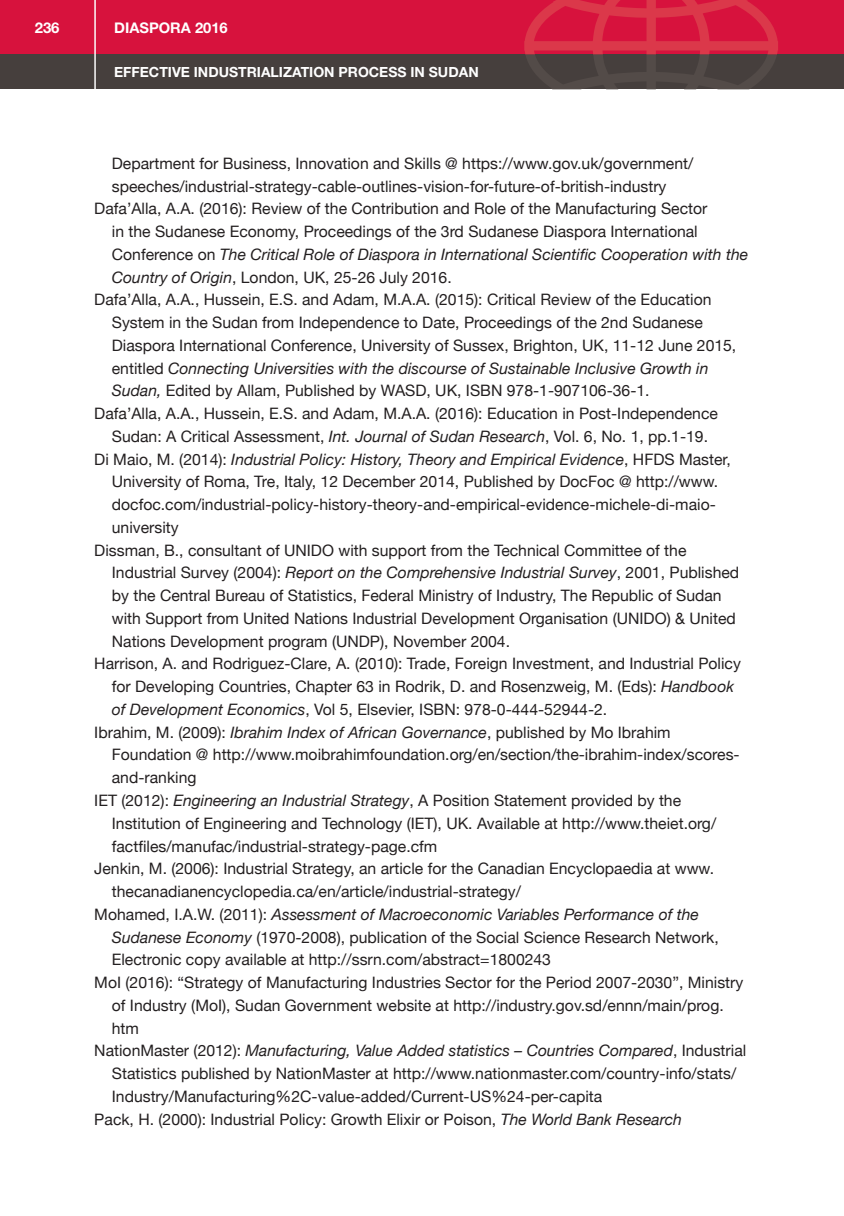
<style>
.page{position:relative;width:844px;height:1216px;background:#fff}
.page>*{position:absolute;margin:0;border:0;box-sizing:border-box;transform-origin:0 0}
.t1{font:15.75px "Helvetica Neue";color:#231f20}
.t2{font:italic 15.75px "Helvetica Neue";color:#231f20}
.t3{font:700 14.88px "Helvetica Neue LT Std";color:#fff}
.t4{font:700 14.7px "Helvetica Neue LT Std";color:#fff}
.t5{font:700 14px "Helvetica Neue LT Std";color:#fff}
.s1{font-style:normal}
.s2{font-style:italic}
</style>
<div class="page">
<div style="left:0;top:0;width:843px;height:55px;background:#d7123d"></div>
<div style="left:0;top:55px;width:843px;height:34px;background:#463f3d"></div>
<hr style="left:94px;top:0;width:2px;height:89px;background:#fff">
<svg style="left:524px;top:0;width:253px;height:90px"></svg>
<hr style="left:843px;top:0;width:1px;height:55px;background:#d7123d">
<hr style="left:843px;top:55px;width:1px;height:34px;background:#463f3d">
<p class="t3" style="left:35px;top:18px;width:26px">236</p>
<p class="t4" style="left:114px;top:18px;width:115px">DIASPORA 2016</p>
<p class="t5" style="left:114px;top:63px;width:366px">EFFECTIVE INDUSTRIALIZATION PROCESS IN SUDAN</p>
<p class="t1" style="left:112px;top:152px;width:583px">Department for Business, Innovation and Skills @ https://www.gov.uk/government/</p>
<p class="t1" style="left:112px;top:175px;width:556px">speeches/industrial-strategy-cable-outlines-vision-for-future-of-british-industry</p>
<p class="t1" style="left:94px;top:197px;width:614px">Dafa’Alla, A.A. (2016): Review of the Contribution and Role of the Manufacturing Sector</p>
<p class="t1" style="left:112px;top:220px;width:587px">in the Sudanese Economy, Proceedings of the 3rd Sudanese Diaspora International</p>
<p class="t2" style="left:112px;top:243px;width:637px"><span class="s1">Conference on</span> The Critical Role of Diaspora in International Scientific Cooperation with the</p>
<p class="t1" style="left:112px;top:266px;width:341px"><span class="s2">Country of Origin</span>, London, UK, 25-26 July 2016.</p>
<p class="t1" style="left:94px;top:288px;width:618px">Dafa’Alla, A.A., Hussein, E.S. and Adam, M.A.A. (2015): Critical Review of the Education</p>
<p class="t1" style="left:112px;top:311px;width:592px">System in the Sudan from Independence to Date, Proceedings of the 2nd Sudanese</p>
<p class="t1" style="left:112px;top:334px;width:625px">Diaspora International Conference, University of Sussex, Brighton, UK, 11-12 June 2015,</p>
<p class="t2" style="left:112px;top:356px;width:598px"><span class="s1">entitled</span> Connecting Universities with the discourse of Sustainable Inclusive Growth in</p>
<p class="t1" style="left:112px;top:379px;width:539px"><span class="s2">Sudan,</span> Edited by Allam, Published by WASD, UK, ISBN 978-1-907106-36-1.</p>
<p class="t1" style="left:94px;top:402px;width:625px">Dafa’Alla, A.A., Hussein, E.S. and Adam, M.A.A. (2016): Education in Post-Independence</p>
<p class="t1" style="left:112px;top:425px;width:597px">Sudan: A Critical Assessment, <span class="s2">Int. Journal of Sudan Research</span>, Vol. 6, No. 1, pp.1-19.</p>
<p class="t2" style="left:94px;top:447px;width:637px"><span class="s1">Di Maio, M. (2014):</span> Industrial Policy: History, Theory and Empirical Evidence<span class="s1">, HFDS Master,</span></p>
<p class="t1" style="left:112px;top:470px;width:607px">University of Roma, Tre, Italy, 12 December 2014, Published by DocFoc @ http://www.</p>
<p class="t1" style="left:112px;top:493px;width:605px">docfoc.com/industrial-policy-history-theory-and-empirical-evidence-michele-di-maio-</p>
<p class="t1" style="left:112px;top:516px;width:68px">university</p>
<p class="t1" style="left:94px;top:538px;width:593px">Dissman, B., consultant of UNIDO with support from the Technical Committee of the</p>
<p class="t2" style="left:112px;top:561px;width:628px"><span class="s1">Industrial Survey (2004):</span> Report on the Comprehensive Industrial Survey<span class="s1">, 2001, Published</span></p>
<p class="t1" style="left:112px;top:584px;width:611px">by the Central Bureau of Statistics, Federal Ministry of Industry, The Republic of Sudan</p>
<p class="t1" style="left:112px;top:607px;width:625px">with Support from United Nations Industrial Development Organisation (UNIDO) &amp; United</p>
<p class="t1" style="left:112px;top:629px;width:399px">Nations Development program (UNDP), November 2004.</p>
<p class="t1" style="left:94px;top:652px;width:648px">Harrison, A. and Rodriguez-Clare, A. (2010): Trade, Foreign Investment, and Industrial Policy</p>
<p class="t1" style="left:112px;top:675px;width:623px">for Developing Countries, Chapter 63 in Rodrik, D. and Rosenzweig, M. (Eds): <span class="s2">Handbook</span></p>
<p class="t1" style="left:112px;top:698px;width:497px"><span class="s2">of Development Economics</span>, Vol 5, Elsevier, ISBN: 978-0-444-52944-2.</p>
<p class="t1" style="left:94px;top:720px;width:577px">Ibrahim, M. (2009): <span class="s2">Ibrahim Index of African Governance</span>, published by Mo Ibrahim</p>
<p class="t1" style="left:112px;top:743px;width:629px">Foundation @ http://www.moibrahimfoundation.org/en/section/the-ibrahim-index/scores-</p>
<p class="t1" style="left:112px;top:766px;width:86px">and-ranking</p>
<p class="t1" style="left:94px;top:789px;width:588px">IET (2012): <span class="s2">Engineering an Industrial Strategy</span>, A Position Statement provided by the</p>
<p class="t1" style="left:112px;top:811px;width:605px">Institution of Engineering and Technology (IET), UK. Available at http://www.theiet.org/</p>
<p class="t1" style="left:112px;top:834px;width:327px">factfiles/manufac/industrial-strategy-page.cfm</p>
<p class="t1" style="left:94px;top:857px;width:621px">Jenkin, M. (2006): Industrial Strategy, an article for the Canadian Encyclopaedia at www.</p>
<p class="t1" style="left:112px;top:880px;width:410px">thecanadianencyclopedia.ca/en/article/industrial-strategy/</p>
<p class="t2" style="left:94px;top:902px;width:606px"><span class="s1">Mohamed, I.A.W. (2011):</span> Assessment of Macroeconomic Variables Performance of the</p>
<p class="t1" style="left:112px;top:925px;width:608px"><span class="s2">Sudanese Economy</span> (1970-2008), publication of the Social Science Research Network,</p>
<p class="t1" style="left:112px;top:948px;width:440px">Electronic copy available at http://ssrn.com/abstract=1800243</p>
<p class="t1" style="left:94px;top:971px;width:650px">MoI (2016): “Strategy of Manufacturing Industries Sector for the Period 2007-2030”, Ministry</p>
<p class="t1" style="left:112px;top:993px;width:613px">of Industry (MoI), Sudan Government website at http://industry.gov.sd/ennn/main/prog.</p>
<p class="t1" style="left:112px;top:1016px;width:29px">htm</p>
<p class="t2" style="left:94px;top:1039px;width:653px"><span class="s1">NationMaster (2012):</span> Manufacturing, Value Added statistics – Countries Compared<span class="s1">, Industrial</span></p>
<p class="t1" style="left:112px;top:1062px;width:625px">Statistics published by NationMaster at http://www.nationmaster.com/country-info/stats/</p>
<p class="t1" style="left:112px;top:1084px;width:492px">Industry/Manufacturing%2C-value-added/Current-US%24-per-capita</p>
<p class="t1" style="left:94px;top:1107px;width:589px">Pack, H. (2000): Industrial Policy: Growth Elixir or Poison, <span class="s2">The World Bank Research</span></p>
</div>
